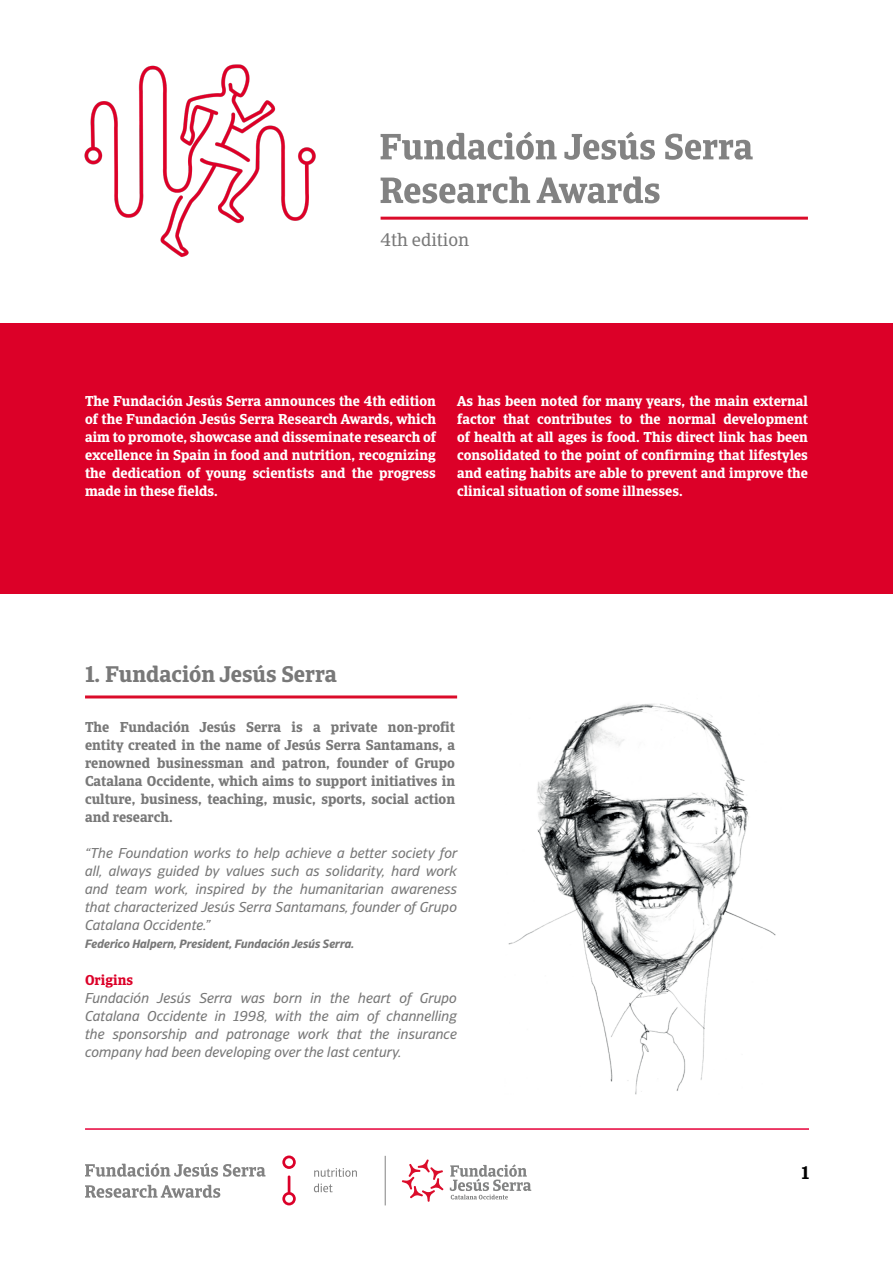
<style>
.page{position:relative;width:893px;height:1263px;background:#fff}
.page>*{position:absolute;margin:0;border:0;box-sizing:border-box;transform-origin:0 0}
.t1{font:700 22.5px "Catalana";color:#787878}
.t2{font:18px "Catalana";color:#787878}
.t3{font:700 18px "Catalana";color:#000}
.t4{font:700 14.25px/18px "Catalana";color:#fff;text-align:justify}
.t5{font:italic 14.25px/18px "Catalana Sans";color:#787878;text-align:justify}
.t6{font:700 14.25px/18px "Catalana";color:#787878;text-align:justify}
.t7{font:700 14.25px "Catalana";color:#dc0028}
.t8{font:italic 700 12px "Catalana Sans";color:#787878}
</style>
<div class="page">
<hr style="left:85px;top:1128px;width:724px;height:2px;background:#e60039">
<hr style="left:385px;top:1156px;width:1px;height:49px;background:#828282">
<svg style="left:450px;top:1164px;width:81px;height:35px"></svg>
<svg style="left:402px;top:1159px;width:41px;height:43px"></svg>
<svg style="left:282px;top:1175px;width:14px;height:30px"></svg>
<svg style="left:282px;top:1155px;width:14px;height:14px"></svg>
<svg style="left:85px;top:1163px;width:180px;height:14px"></svg>
<svg style="left:85px;top:1185px;width:135px;height:13px"></svg>
<svg style="left:314px;top:1168px;width:43px;height:9px"></svg>
<svg style="left:314px;top:1183px;width:19px;height:9px"></svg>
<hr style="left:381px;top:217px;width:427px;height:3px;background:#db0c2a">
<hr style="left:85px;top:695px;width:372px;height:3px;background:#db0c2a">
<img style="left:84px;top:64px;width:232px;height:193px">
<div style="left:0;top:324px;width:893px;height:270px;background:#dc0028"></div>
<svg style="left:381px;top:132px;width:176px;height:28px"></svg>
<svg style="left:564px;top:132px;width:91px;height:28px"></svg>
<svg style="left:665px;top:134px;width:88px;height:26px"></svg>
<svg style="left:381px;top:176px;width:149px;height:27px"></svg>
<svg style="left:537px;top:176px;width:123px;height:27px"></svg>
<img style="left:508px;top:704px;width:268px;height:391px">
<p class="t2" style="left:381px;top:229px;width:90px">4th edition</p>
<p class="t4" style="left:85px;top:392px;width:352px">The Fundación Jesús Serra announces the 4th edition of the Fundación Jesús Serra Research Awards, which aim to promote, showcase and disseminate research of excellence in Spain in food and nutrition, recognizing the dedication of young scientists and the progress made in these fields.</p>
<p class="t4" style="left:457px;top:392px;width:352px">As has been noted for many years, the main external factor that contributes to the normal development of health at all ages is food. This direct link has been consolidated to the point of confirming that lifestyles and eating habits are able to prevent and improve the clinical situation of some illnesses.</p>
<h1 class="t1" style="left:85px;top:661px;width:253px">1. Fundación Jesús Serra</h1>
<p class="t6" style="left:85px;top:718px;width:372px">The Fundación Jesús Serra is a private non-profit entity created in the name of Jesús Serra Santamans, a renowned businessman and patron, founder of Grupo Catalana Occidente, which aims to support initiatives in culture, business, teaching, music, sports, social action and research.</p>
<p class="t5" style="left:85px;top:844px;width:374px">“The Foundation works to help achieve a better society for all, always guided by values such as solidarity, hard work and team work, inspired by the humanitarian awareness that characterized Jesús Serra Santamans, founder of Grupo Catalana Occidente.”</p>
<p class="t8" style="left:85px;top:937px;width:271px">Federico Halpern, President, Fundación Jesús Serra.</p>
<p class="t7" style="left:85px;top:971px;width:50px">Origins</p>
<p class="t5" style="left:85px;top:989px;width:374px">Fundación Jesús Serra was born in the heart of Grupo Catalana Occidente in 1998, with the aim of channelling the sponsorship and patronage work that the insurance company had been developing over the last century.</p>
<p class="t3" style="left:801px;top:1161px;width:9px">1</p>
</div>
